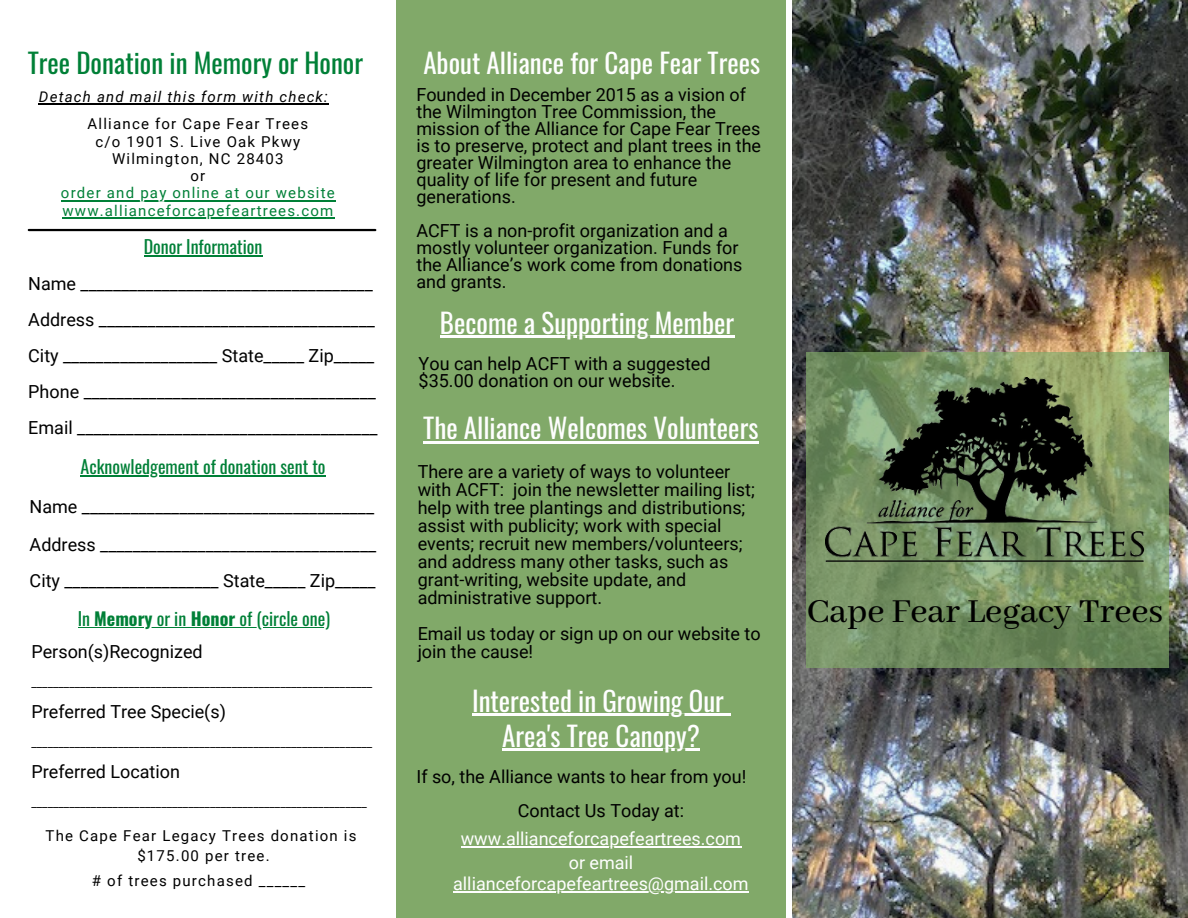
<style>
.page{position:relative;width:1188px;height:918px;background:#fff}
.page>*{position:absolute;margin:0;border:0;box-sizing:border-box;transform-origin:0 0}
.t1{font:500 37.5px "Abhaya Libre";color:#000}
.t2{font:27px "Oswald";color:#fefefe}
.t3{font:27px "Oswald";color:#008037}
.t4{font:18px/17px "Roboto";color:#000}
.t5{font:18px "Oswald";color:#008037}
.t6{font:18px "Roboto";color:#fefefe}
.t7{font:15px "Roboto";letter-spacing:.08em;color:#000}
.t8{font:15px "Roboto";letter-spacing:.08em;color:#008037}
.t9{font:italic 15px "Roboto";letter-spacing:.08em;color:#000}
.t10{font:12px "Roboto";color:#000}
.s1{font-weight:700}
.s2{color:#fcfffe}
</style>
<div class="page">
<div style="left:396px;top:0;width:390px;height:918px;background:#81a969"></div>
<img style="left:792px;top:0;width:396px;height:918px">
<svg style="left:807px;top:353px;width:362px;height:315px;background:#779263"></svg>
<img style="left:825px;top:377px;width:318px;height:185px">
<hr style="left:29px;top:229px;width:346px;height:2px;background:#000">
<hr style="left:39px;top:103px;width:290px;height:2px;background:#000">
<hr style="left:61px;top:200px;width:74px;height:1px;background:#008037">
<hr style="left:135px;top:200px;width:201px;height:1px;background:#008037">
<hr style="left:62px;top:217px;width:273px;height:2px;background:#008037">
<hr style="left:440px;top:336px;width:294px;height:2px;background:#fefefe">
<hr style="left:423px;top:441px;width:335px;height:2px;background:#fefefe">
<hr style="left:144px;top:255px;width:118px;height:1px;background:#008037">
<svg style="left:78px;top:627px;width:16px;height:1px"></svg>
<hr style="left:94px;top:627px;width:59px;height:1px;background:#008037">
<hr style="left:153px;top:627px;width:33px;height:1px;background:#008037">
<hr style="left:186px;top:627px;width:49px;height:1px;background:#008037">
<hr style="left:235px;top:627px;width:95px;height:1px;background:#008037">
<hr style="left:80px;top:475px;width:246px;height:2px;background:#008037">
<hr style="left:472px;top:713px;width:252px;height:3px;background:#fefefe">
<svg style="left:724px;top:713px;width:6px;height:3px"></svg>
<hr style="left:502px;top:748px;width:198px;height:3px;background:#fefefe">
<hr style="left:461px;top:846px;width:280px;height:2px;background:#fefefe">
<hr style="left:453px;top:891px;width:296px;height:2px;background:#fefefe">
<p class="t3" style="left:28px;top:42px;width:337px">Tree Donation in Memory or Honor</p>
<p class="t9" style="left:39px;top:88px;width:290px">Detach and mail this form with check:</p>
<p class="t7" style="left:88px;top:115px;width:222px">Alliance for Cape Fear Trees</p>
<p class="t7" style="left:95px;top:133px;width:206px">c/o 1901 S. Live Oak Pkwy</p>
<p class="t7" style="left:112px;top:150px;width:173px">Wilmington, NC 28403</p>
<p class="t7" style="left:190px;top:167px;width:16px">or</p>
<p class="t8" style="left:61px;top:184px;width:275px">order and pay online at our website</p>
<p class="t8" style="left:62px;top:202px;width:272px">www.allianceforcapefeartrees.com</p>
<p class="t5" style="left:144px;top:233px;width:120px">Donor Information</p>
<p class="t4" style="left:28px;top:275px;width:346px">Name ____________________________________</p>
<p class="t4" style="left:28px;top:311px;width:348px">Address __________________________________</p>
<p class="t4" style="left:28px;top:347px;width:348px">City ___________________ State_____ Zip_____</p>
<p class="t4" style="left:28px;top:383px;width:349px">Phone ____________________________________</p>
<p class="t4" style="left:28px;top:419px;width:351px">Email _____________________________________</p>
<p class="t5" style="left:80px;top:453px;width:247px">Acknowledgement of donation sent to</p>
<p class="t4" style="left:30px;top:498px;width:346px">Name ____________________________________</p>
<p class="t4" style="left:30px;top:536px;width:348px">Address __________________________________</p>
<p class="t4" style="left:30px;top:572px;width:348px">City ___________________ State_____ Zip_____</p>
<p class="t5" style="left:78px;top:605px;width:254px">In <span class="s1">Memory</span> or in <span class="s1">Honor</span> of (circle one)</p>
<p class="t4" style="left:31px;top:644px;width:173px">Person(s)Recognized</p>
<p class="t10" style="left:31px;top:676px;width:342px">_______________________________________________________________</p>
<p class="t4" style="left:31px;top:704px;width:196px">Preferred Tree Specie(s)</p>
<p class="t10" style="left:31px;top:736px;width:342px">_______________________________________________________________</p>
<p class="t4" style="left:31px;top:764px;width:150px">Preferred Location</p>
<p class="t10" style="left:31px;top:796px;width:337px">______________________________________________________________</p>
<p class="t7" style="left:46px;top:827px;width:312px">The Cape Fear Legacy Trees donation is</p>
<p class="t7" style="left:137px;top:848px;width:134px">$175.00 per tree.</p>
<p class="t7" style="left:92px;top:872px;width:215px"># of trees purchased ______</p>
<p class="t2" style="left:423px;top:42px;width:338px"><span class="s2">A</span>bout Alliance for Cape Fear Trees</p>
<p class="t4" style="left:416px;top:87px;width:346px">Founded in December 2015 as a vision of the Wilmington Tree Commission, the mission of the Alliance for Cape Fear Trees is to preserve, protect and plant trees in the greater Wilmington area to enhance the quality of life for present and future generations.</p>
<p class="t4" style="left:416px;top:223px;width:327px">ACFT is a non-profit organization and a mostly volunteer organization. Funds for the Alliance’s work come from donations and grants.</p>
<p class="t2" style="left:440px;top:302px;width:296px">Become a Supporting Member</p>
<p class="t4" style="left:419px;top:355px;width:293px">You can help ACFT with a suggested $35.00 donation on our website.</p>
<p class="t2" style="left:423px;top:407px;width:337px">The Alliance Welcomes Volunteers</p>
<p class="t4" style="left:418px;top:463px;width:339px;line-height:18px">There are a variety of ways to volunteer with ACFT: join the newsletter mailing list; help with tree plantings and distributions; assist with publicity; work with special events; recruit new members/volunteers; and address many other tasks, such as grant-writing, website update, and administrative support.</p>
<p class="t4" style="left:418px;top:625px;width:344px;line-height:18px">Email us today or sign up on our website to join the cause!</p>
<p class="t2" style="left:472px;top:680px;width:253px">Interested in Growing Our</p>
<p class="t2" style="left:502px;top:715px;width:199px">Area's Tree Canopy?</p>
<p class="t4" style="left:416px;top:768px;width:331px">If so, the Alliance wants to hear from you!</p>
<p class="t4" style="left:518px;top:802px;width:168px">Contact Us Today at:</p>
<p class="t6" style="left:461px;top:829px;width:282px">www.allianceforcapefeartrees.com</p>
<p class="t6" style="left:569px;top:853px;width:66px">or email</p>
<p class="t6" style="left:453px;top:874px;width:297px">allianceforcapefeartrees@gmail.com</p>
<p class="t1" style="left:807px;top:591px;width:358px">Cape Fear Legacy Trees</p>
</div>
